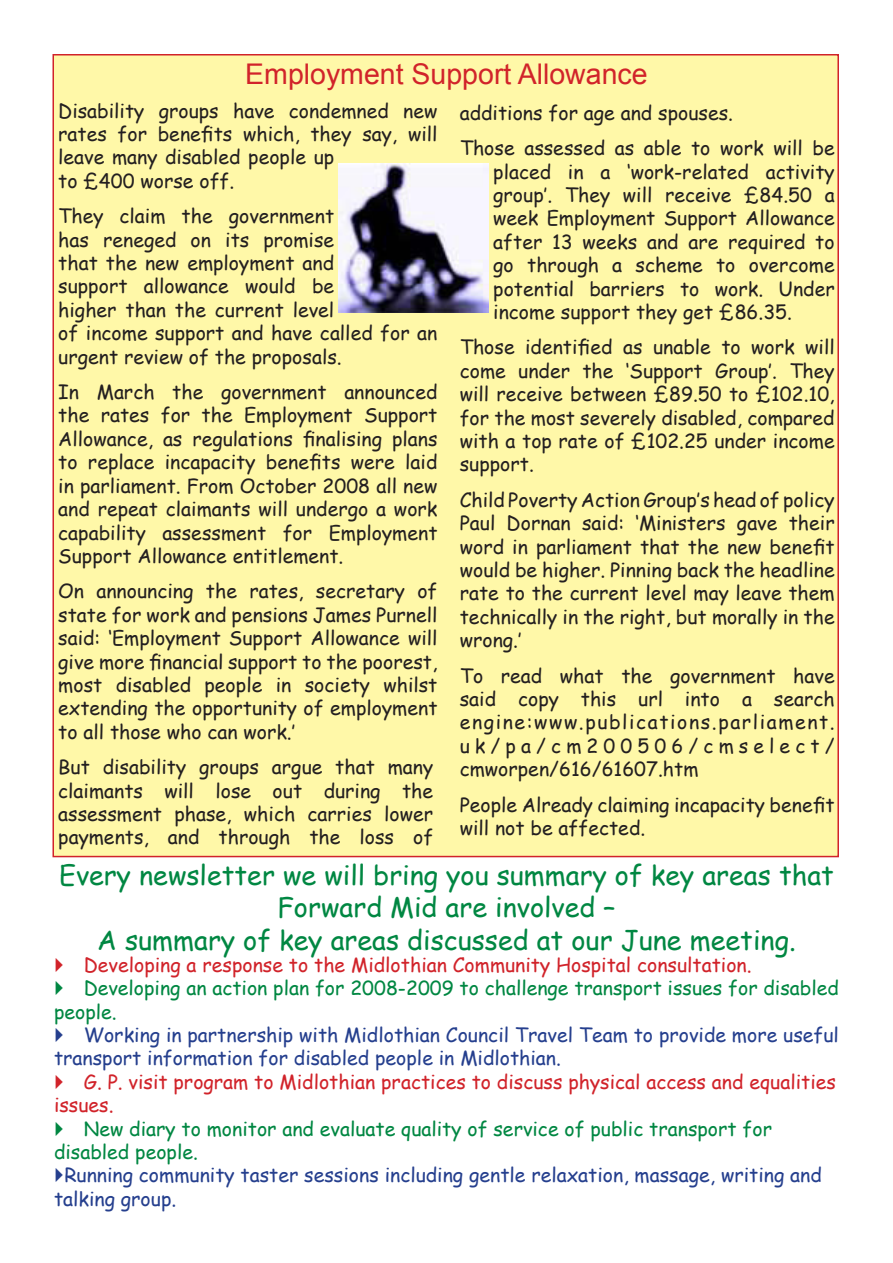
<style>
.page{position:relative;width:893px;height:1263px;background:#fff}
.page>*{position:absolute;margin:0;border:0;box-sizing:border-box;transform-origin:0 0}
.t1{font:28.5px "Arial";color:#d1232a}
.t2{font:27px/32.4px "Comic Sans MS";color:#008742;text-align:center}
.t3{font:19.5px/23.4px "Comic Sans MS";color:#231f20;text-align:justify}
.t4{font:19.5px/23.4px "Comic Sans MS";color:#253f8e}
.t5{font:19.5px/23.4px "Comic Sans MS";color:#008742}
.t6{font:19.5px/23.4px "Comic Sans MS";color:#d1232a}
</style>
<div class="page">
<div style="left:52px;top:54px;width:787px;height:803px;background:#fff8a8;border:2px solid #d1232a"></div>
<img style="left:339px;top:163px;width:150px;height:149px">
<p class="t1" style="left:245px;top:55px;width:404px">Employment Support Allowance</p>
<p class="t3" style="left:58px;top:98px;width:381px;text-align:left">Disability groups have condemned new rates for benefits which, they say, will leave many disabled people up<br>to £400 worse off.</p>
<p class="t3" style="left:58px;top:204px;width:381px;text-align:left">They claim the government<br>has reneged on its promise<br>that the new employment and<br>support allowance would be<br>higher than the current level<br>of income support and have called for an urgent review of the proposals.</p>
<p class="t3" style="left:58px;top:380px;width:381px">In March the government announced the rates for the Employment Support Allowance, as regulations finalising plans to replace incapacity benefits were laid in parliament. From October 2008 all new and repeat claimants will undergo a work capability assessment for Employment Support Allowance entitlement.</p>
<p class="t3" style="left:58px;top:579px;width:381px">On announcing the rates, secretary of state for work and pensions James Purnell said: ‘Employment Support Allowance will give more financial support to the poorest, most disabled people in society whilst extending the opportunity of employment to all those who can work.’</p>
<p class="t3" style="left:58px;top:755px;width:376px">But disability groups argue that many claimants will lose out during the assessment phase, which carries lower payments, and through the loss of</p>
<p class="t3" style="left:460px;top:100px;width:275px">additions for age and spouses.</p>
<p class="t3" style="left:493px;top:136px;width:343px;text-indent:-34px">Those assessed as able to work will be placed in a ‘work-related activity group’. They will receive £84.50 a week Employment Support Allowance after 13 weeks and are required to go through a scheme to overcome potential barriers to work. Under income support they get £86.35.</p>
<p class="t3" style="left:460px;top:335px;width:376px">Those identified as unable to work will come under the ‘Support Group’. They will receive between £89.50 to £102.10, for the most severely disabled, compared with a top rate of £102.25 under income support.</p>
<p class="t3" style="left:460px;top:487px;width:376px">Child Poverty Action Group’s head of policy Paul Dornan said: ‘Ministers gave their word in parliament that the new benefit would be higher. Pinning back the headline rate to the current level may leave them technically in the right, but morally in the wrong.’</p>
<p class="t3" style="left:460px;top:663px;width:377px">To read what the government have said copy this url into a search engine:www.publications.parliament. uk/pa/cm200506/cmselect/ cmworpen/616/61607.htm</p>
<p class="t3" style="left:460px;top:792px;width:376px">People Already claiming incapacity benefit will not be affected.</p>
<p class="t2" style="left:59px;top:858px;width:776px">Every newsletter we will bring you summary of key areas that<br>Forward Mid are involved –</p>
<p class="t2" style="left:97px;top:923px;width:700px">A summary of key areas discussed at our June meeting.</p>
<p class="t6" style="left:84px;top:952px;width:669px">Developing a response to the Midlothian Community Hospital consultation.</p>
<p class="t5" style="left:54px;top:976px;width:786px;text-indent:30px">Developing an action plan for 2008-2009 to challenge transport issues for disabled people.</p>
<p class="t4" style="left:54px;top:1022px;width:786px;text-indent:30px">Working in partnership with Midlothian Council Travel Team to provide more useful transport information for disabled people in Midlothian.</p>
<p class="t6" style="left:54px;top:1069px;width:783px;text-indent:30px">G. P. visit program to Midlothian practices to discuss physical access and equalities issues.</p>
<p class="t5" style="left:54px;top:1116px;width:720px;text-indent:30px">New diary to monitor and evaluate quality of service of public transport for disabled people.</p>
<p class="t4" style="left:54px;top:1163px;width:769px;text-indent:10px">Running community taster sessions including gentle relaxation, massage, writing and talking group.</p>
</div>
